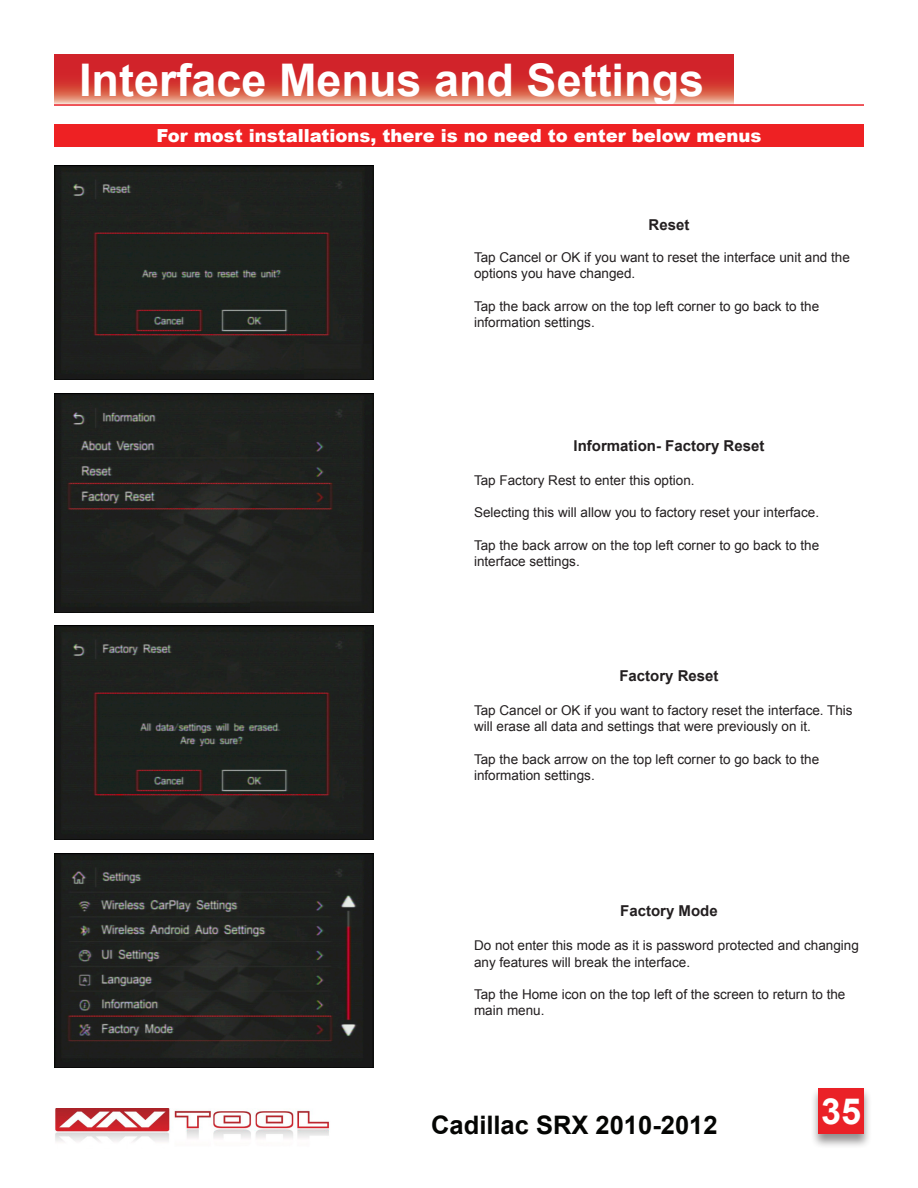
<style>
.page{position:relative;width:918px;height:1188px;background:#fff}
.page>*{position:absolute;margin:0;border:0;box-sizing:border-box;transform-origin:0 0}
.t1{font:700 45px "Arial";color:#fff}
.t2{font:700 36px "Arial";color:#fff}
.t3{font:700 25.5px "Arial";color:#040503}
.t4{font:900 18px "Arial";color:#fff}
.t5{font:700 15px "Arial";color:#231f20}
.Text{font:13.5px/16.2px "Arial";color:#231f20}
</style>
<div class="page">
<img style="left:55px;top:1108px;width:275px;height:34px">
<div style="left:810px;top:1087px;width:62px;height:62px;background:#231f20;opacity:.5"></div>
<div style="left:818px;top:1088px;width:46px;height:46px;background:#ea2127"></div>
<img style="left:54px;top:166px;width:320px;height:214px">
<img style="left:54px;top:626px;width:320px;height:214px">
<img style="left:54px;top:394px;width:320px;height:218px">
<img style="left:54px;top:853px;width:320px;height:214px">
<div style="left:250px;top:552px;width:124px;height:60px;background:#21221f"></div>
<div style="left:305px;top:345px;width:69px;height:35px;background:#1f211d"></div>
<svg style="left:54px;top:54px;width:679px;height:50px;background:#d74540"></svg>
<hr style="left:54px;top:104px;width:810px;height:2px;background:#ea2127">
<div style="left:54px;top:125px;width:810px;height:22px;background:#ee2123"></div>
<p class="t1" style="left:79px;top:50px;width:627px">Interface Menus and Settings</p>
<p class="t4" style="left:156px;top:123px;width:607px">For most installations, there is no need to enter below menus</p>
<p class="t5" style="left:649px;top:214px;width:42px">Reset</p>
<p class="Text" style="left:474px;top:249px;width:377px">Tap Cancel or OK if you want to reset the interface unit and the options you have changed.</p>
<p class="Text" style="left:474px;top:298px;width:347px">Tap the back arrow on the top left corner to go back to the</p>
<p class="Text" style="left:474px;top:314px;width:122px">information settings.</p>
<p class="t5" style="left:574px;top:436px;width:192px">Information- Factory Reset</p>
<p class="Text" style="left:474px;top:472px;width:222px">Tap Factory Rest to enter this option.</p>
<p class="Text" style="left:474px;top:505px;width:347px">Selecting this will allow you to factory reset your interface.</p>
<p class="Text" style="left:474px;top:537px;width:347px">Tap the back arrow on the top left corner to go back to the</p>
<p class="Text" style="left:474px;top:553px;width:107px">interface settings.</p>
<p class="t5" style="left:619px;top:666px;width:101px">Factory Reset</p>
<p class="Text" style="left:474px;top:702px;width:380px">Tap Cancel or OK if you want to factory reset the interface. This will erase all data and settings that were previously on it.</p>
<p class="Text" style="left:474px;top:751px;width:347px">Tap the back arrow on the top left corner to go back to the</p>
<p class="Text" style="left:474px;top:767px;width:122px">information settings.</p>
<p class="t5" style="left:620px;top:901px;width:99px">Factory Mode</p>
<p class="Text" style="left:474px;top:938px;width:386px">Do not enter this mode as it is password protected and changing any features will break the interface.</p>
<p class="Text" style="left:474px;top:986px;width:373px">Tap the Home icon on the top left of the screen to return to the main menu.</p>
<h3 class="t3" style="left:431px;top:1108px;width:288px">Cadillac SRX 2010-2012</h3>
<h2 class="t2" style="left:821px;top:1088px;width:42px">35</h2>
</div>
